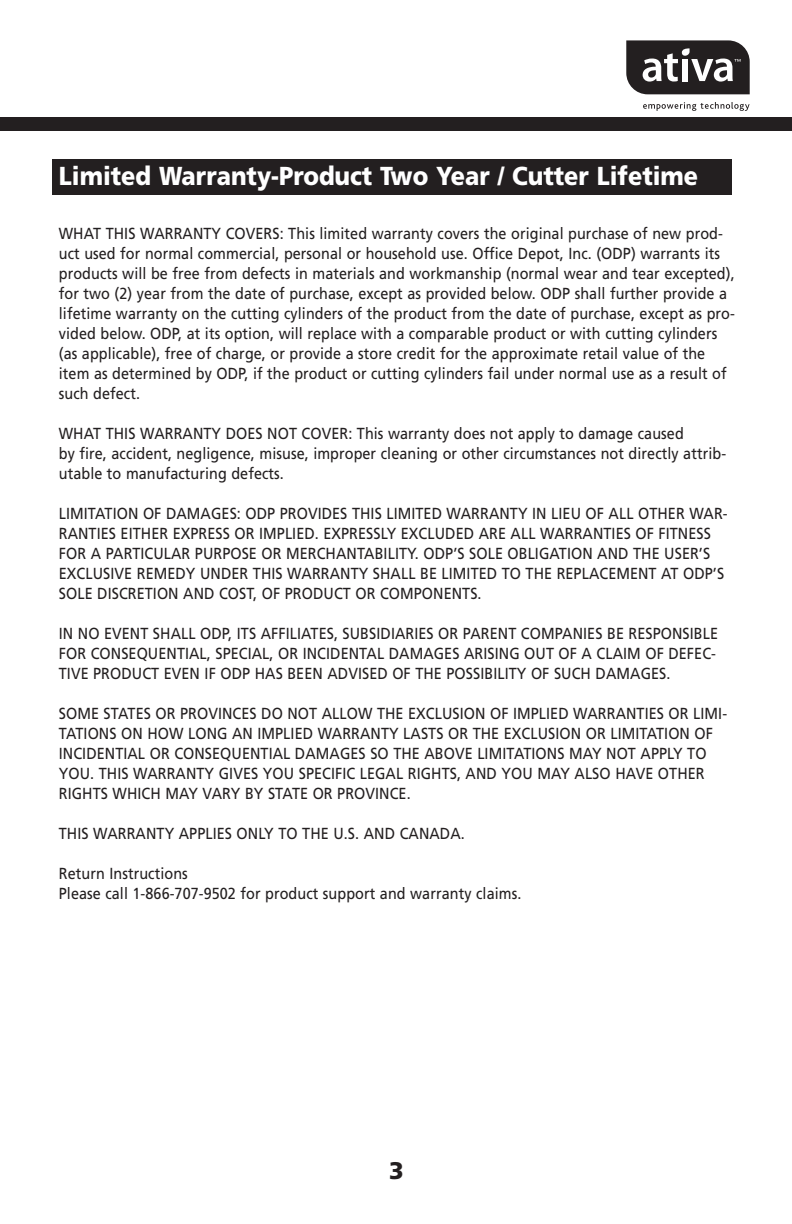
<style>
.page{position:relative;width:792px;height:1224px;background:#fff}
.page>*{position:absolute;margin:0;border:0;box-sizing:border-box;transform-origin:0 0}
.t1{font:900 26px "Frutiger";color:#fff;scale:.9 1}
.t2{font:900 24px "Frutiger";color:#231f20}
.t3{font:16px/20px "Frutiger";letter-spacing:.005em;color:#231f20;scale:.9 1}
</style>
<div class="page">
<svg style="left:643px;top:102px;width:107px;height:9px"></svg>
<svg style="left:626px;top:40px;width:124px;height:54px"></svg>
<div style="left:0;top:117px;width:792px;height:13px;background:#231f20"></div>
<div style="left:52px;top:159px;width:680px;height:36px;background:#231f20"></div>
<h1 class="t1" style="left:59px;top:166px;width:712px">Limited Warranty-Product Two Year / Cutter Lifetime</h1>
<p class="t3" style="left:59px;top:225px;width:753px">WHAT THIS WARRANTY COVERS: This limited warranty covers the original purchase of new prod&shy;uct used for normal commercial, personal or household use. Office Depot, Inc. (ODP) warrants its products will be free from defects in materials and workmanship (normal wear and tear excepted), for two (2) year from the date of purchase, except as provided below. ODP shall further provide a lifetime warranty on the cutting cylinders of the product from the date of purchase, except as pro&shy;vided below. ODP, at its option, will replace with a comparable product or with cutting cylinders (as applicable), free of charge, or provide a store credit for the approximate retail value of the item as determined by ODP, if the product or cutting cylinders fail under normal use as a result of such defect.</p>
<p class="t3" style="left:59px;top:425px;width:743px">WHAT THIS WARRANTY DOES NOT COVER: This warranty does not apply to damage caused<br>by fire, accident, negligence, misuse, improper cleaning or other circumstances not directly attrib&shy;utable to manufacturing defects.</p>
<p class="t3" style="left:59px;top:505px;width:745px">LIMITATION OF DAMAGES: ODP PROVIDES THIS LIMITED WARRANTY IN LIEU OF ALL OTHER WAR-RANTIES EITHER EXPRESS OR IMPLIED. EXPRESSLY EXCLUDED ARE ALL WARRANTIES OF FITNESS FOR A PARTICULAR PURPOSE OR MERCHANTABILITY. ODP’S SOLE OBLIGATION AND THE USER’S EXCLUSIVE REMEDY UNDER THIS WARRANTY SHALL BE LIMITED TO THE REPLACEMENT AT ODP’S SOLE DISCRETION AND COST, OF PRODUCT OR COMPONENTS.</p>
<p class="t3" style="left:59px;top:625px;width:734px">IN NO EVENT SHALL ODP, ITS AFFILIATES, SUBSIDIARIES OR PARENT COMPANIES BE RESPONSIBLE<br>FOR CONSEQUENTIAL, SPECIAL, OR INCIDENTAL DAMAGES ARISING OUT OF A CLAIM OF DEFEC-<br>TIVE PRODUCT EVEN IF ODP HAS BEEN ADVISED OF THE POSSIBILITY OF SUCH DAMAGES.</p>
<p class="t3" style="left:59px;top:705px;width:744px">SOME STATES OR PROVINCES DO NOT ALLOW THE EXCLUSION OF IMPLIED WARRANTIES OR LIMI-TATIONS ON HOW LONG AN IMPLIED WARRANTY LASTS OR THE EXCLUSION OR LIMITATION OF INCIDENTIAL OR CONSEQUENTIAL DAMAGES SO THE ABOVE LIMITATIONS MAY NOT APPLY TO YOU. THIS WARRANTY GIVES YOU SPECIFIC LEGAL RIGHTS, AND YOU MAY ALSO HAVE OTHER RIGHTS WHICH MAY VARY BY STATE OR PROVINCE.</p>
<p class="t3" style="left:59px;top:825px;width:453px">THIS WARRANTY APPLIES ONLY TO THE U.S. AND CANADA.</p>
<p class="t3" style="left:59px;top:865px;width:515px">Return Instructions<br>Please call 1-866-707-9502 for product support and warranty claims.</p>
<h2 class="t2" style="left:389px;top:1161px;width:16px">3</h2>
</div>
